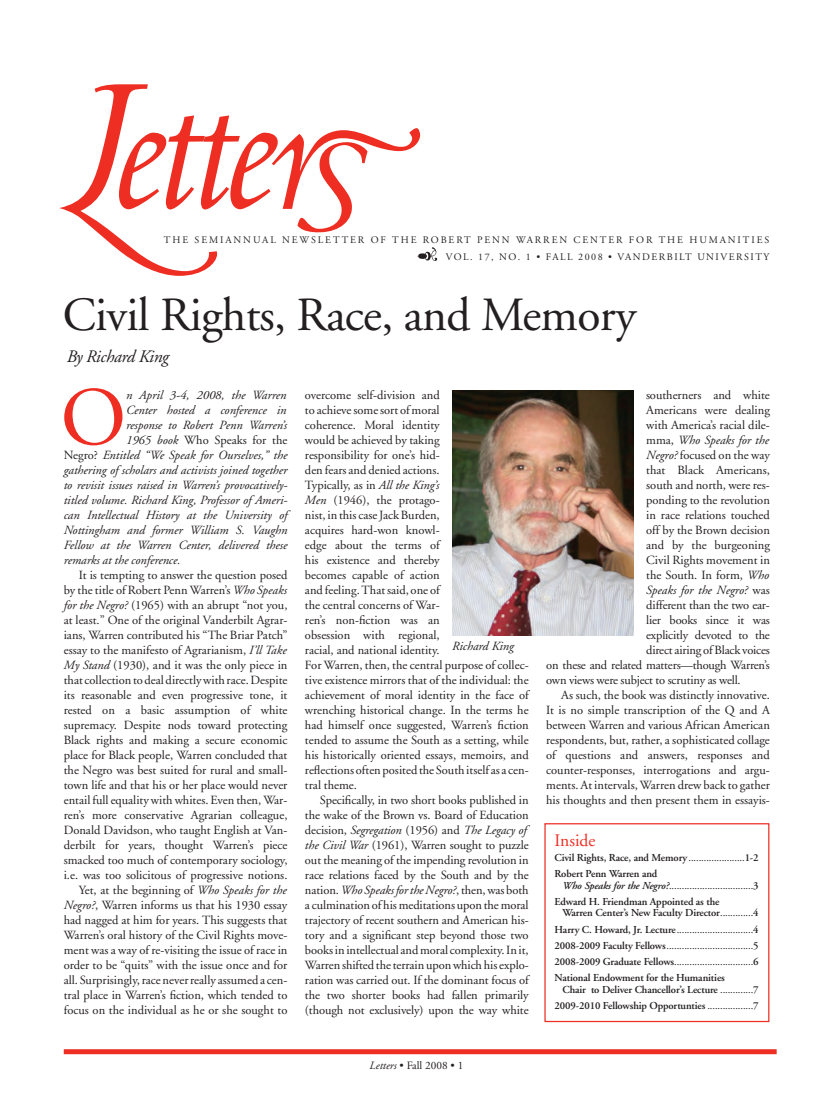
<style>
.page{position:relative;width:833px;height:1103px;background:#fff}
.page>*{position:absolute;margin:0;border:0;box-sizing:border-box;transform-origin:0 0}
.t1{font:82.75px "Adobe Garamond";color:#ee2e22}
.t2{font:47.5px "Adobe Garamond";letter-spacing:-.015em;color:#231f20}
.t3{font:italic 17.5px "Adobe Garamond";letter-spacing:-.02em;color:#231f20}
.t4{font:17.5px "Adobe Garamond";color:#ee2e22}
.t5{font:12.5px/15px "Adobe Garamond";color:#231f20}
.t6{font:italic 12.5px "Adobe Garamond";color:#231f20}
.t7{font:11.25px "Adobe Garamond";color:#231f20}
.t8{font:600 10.62px/16.2px "Adobe Garamond";letter-spacing:-.01em;color:#231f20}
.t9{font:10.62px/16.2px "Adobe Garamond";color:#231f20}
.t10{font:10px/16.2px "Adobe Garamond";letter-spacing:.19em;color:#231f20;text-align:right}
.s1{font-style:italic}
.s2{font-style:normal}
.s3{font-weight:400}
.s4{font-weight:600;font-style:italic}
.s5{font-weight:600}
</style>
<div class="page">
<div style="left:544px;top:823px;width:225px;height:199px;border:1px solid #ee2e22"></div>
<div style="left:64px;top:1049px;width:712px;height:5px;background:#ee2e22"></div>
<svg style="left:59px;top:84px;width:378px;height:192px"></svg>
<img style="left:452px;top:390px;width:181px;height:246px">
<p class="t10" style="left:164px;top:233px;width:607px">THE SEMIANNUAL NEWSLETTER OF THE ROBERT PENN WARREN CENTER FOR THE HUMANITIES<br>VOL. 17, NO. 1 • FALL 2008 • VANDERBILT UNIVERSITY</p>
<h2 class="t2" style="left:63px;top:296px;width:575px">Civil Rights, Race, and Memory</h2>
<h3 class="t3" style="left:67px;top:349px;width:104px">By Richard King</h3>
<h1 class="t1" style="left:60px;top:384px;width:67px">O</h1>
<p class="t6" style="left:126px;top:390px;width:162px">n April 3-4, 2008, the Warren</p>
<p class="t6" style="left:126px;top:405px;width:162px">Center hosted a conference in</p>
<p class="t6" style="left:126px;top:420px;width:162px">response to Robert Penn Warren’s</p>
<p class="t5" style="left:126px;top:434px;width:163px"><span class="s1">1965 book</span> Who Speaks for the</p>
<p class="t6" style="left:64px;top:450px;width:225px"><span class="s2">Negro?</span> Entitled “We Speak for Ourselves,” the</p>
<p class="t6" style="left:64px;top:465px;width:225px">gathering of scholars and activists joined together</p>
<p class="t6" style="left:64px;top:480px;width:225px">to revisit issues raised in Warren’s provocatively-</p>
<p class="t6" style="left:64px;top:495px;width:225px">titled volume. Richard King, Professor of Ameri-</p>
<p class="t6" style="left:64px;top:510px;width:225px">can Intellectual History at the University of</p>
<p class="t6" style="left:64px;top:525px;width:225px">Nottingham and former William S. Vaughn</p>
<p class="t6" style="left:64px;top:540px;width:225px">Fellow at the Warren Center, delivered these</p>
<p class="t6" style="left:64px;top:555px;width:118px">remarks at the conference.</p>
<p class="t5" style="left:64px;top:569px;width:225px;text-align:right">It is tempting to answer the question posed<br>by the title of Robert Penn Warren’s <span class="s1">Who Speaks for the Negro?</span> (1965) with an abrupt “not you, at least.” One of the original Vanderbilt Agrar&shy;ians, Warren contributed his “The Briar Patch” essay to the manifesto of Agrarianism, <span class="s1">I’ll Take My Stand</span> (1930), and it was the only piece in that collection to deal directly with race. Despite its reasonable and even progressive tone, it rested on a basic assumption of white supremacy. Despite nods toward protecting Black rights and making a secure economic place for Black people, Warren concluded that the Negro was best suited for rural and small&shy;town life and that his or her place would never entail full equality with whites. Even then, War&shy;ren’s more conservative Agrarian colleague, Donald Davidson, who taught English at Van&shy;derbilt for years, thought Warren’s piece smacked too much of contemporary sociology, i.e. was too solicitous of progressive notions.<br>Yet, at the beginning of <span class="s1">Who Speaks for the Negro?</span>, Warren informs us that his 1930 essay had nagged at him for years. This suggests that Warren’s oral history of the Civil Rights move&shy;ment was a way of re-visiting the issue of race in order to be “quits” with the issue once and for all. Surprisingly, race never really assumed a cen&shy;tral place in Warren’s fiction, which tended to focus on the individual as he or she sought to</p>
<p class="t5" style="left:305px;top:389px;width:225px">overcome self-division and<br>to achieve some sort of moral<br>coherence. Moral identity<br>would be achieved by taking<br>responsibility for one’s hid-<br>den fears and denied actions.<br>Typically, as in <span class="s1">All the King’s<br>Men</span> (1946), the protago-<br>nist, in this case Jack Burden,<br>acquires hard-won knowl-<br>edge about the terms of<br>his existence and thereby<br>becomes capable of action<br>and feeling. That said, one of<br>the central concerns of War-<br>ren’s non-fiction was an<br>obsession with regional,<br>racial, and national identity.<br>For Warren, then, the central purpose of collec&shy;tive existence mirrors that of the individual: the achievement of moral identity in the face of wrenching historical change. In the terms he had himself once suggested, Warren’s fiction tended to assume the South as a setting, while his historically oriented essays, memoirs, and reflections often posited the South itself as a cen&shy;tral theme.</p>
<p class="t5" style="left:305px;top:794px;width:225px;text-indent:15px">Specifically, in two short books published in the wake of the Brown vs. Board of Education decision, <span class="s1">Segregation</span> (1956) and <span class="s1">The Legacy of the Civil War</span> (1961), Warren sought to puzzle out the meaning of the impending revolution in race relations faced by the South and by the nation. <span class="s1">Who Speaks for the Negro?</span>, then, was both a culmination of his meditations upon the moral trajectory of recent southern and American his&shy;tory and a significant step beyond those two books in intellectual and moral complexity. In it, Warren shifted the terrain upon which his explo&shy;ration was carried out. If the dominant focus of the two shorter books had fallen primarily (though not exclusively) upon the way white</p>
<p class="t6" style="left:452px;top:640px;width:63px">Richard King</p>
<p class="t5" style="left:646px;top:389px;width:125px">southerners and white</p>
<p class="t5" style="left:646px;top:404px;width:125px">Americans were dealing</p>
<p class="t5" style="left:646px;top:419px;width:125px">with America’s racial dile-</p>
<p class="t6" style="left:646px;top:435px;width:124px"><span class="s2">mma,</span> Who Speaks for the</p>
<p class="t5" style="left:646px;top:449px;width:125px"><span class="s1">Negro?</span> focused on the way</p>
<p class="t5" style="left:646px;top:464px;width:125px">that Black Americans,</p>
<p class="t5" style="left:646px;top:479px;width:125px">south and north, were res-</p>
<p class="t5" style="left:646px;top:494px;width:125px">ponding to the revolution</p>
<p class="t5" style="left:646px;top:509px;width:125px">in race relations touched</p>
<p class="t5" style="left:646px;top:524px;width:125px">off by the Brown decision</p>
<p class="t5" style="left:646px;top:539px;width:125px">and by the burgeoning</p>
<p class="t5" style="left:646px;top:554px;width:125px">Civil Rights movement in</p>
<p class="t5" style="left:646px;top:569px;width:124px">the South. In form, <span class="s1">Who</span></p>
<p class="t6" style="left:646px;top:585px;width:125px">Speaks for the Negro? <span class="s2">was</span></p>
<p class="t5" style="left:646px;top:599px;width:125px">different than the two ear-</p>
<p class="t5" style="left:646px;top:614px;width:125px">lier books since it was</p>
<p class="t5" style="left:646px;top:629px;width:125px">explicitly devoted to the</p>
<p class="t5" style="left:646px;top:644px;width:125px">direct airing of Black voices</p>
<p class="t5" style="left:546px;top:659px;width:225px">on these and related matters—though Warren’s</p>
<p class="t5" style="left:546px;top:674px;width:196px">own views were subject to scrutiny as well.</p>
<p class="t5" style="left:561px;top:689px;width:210px">As such, the book was distinctly innovative.</p>
<p class="t5" style="left:546px;top:704px;width:225px">It is no simple transcription of the Q and A</p>
<p class="t5" style="left:546px;top:719px;width:225px">between Warren and various African American</p>
<p class="t5" style="left:546px;top:734px;width:225px">respondents, but, rather, a sophisticated collage</p>
<p class="t5" style="left:546px;top:749px;width:225px">of questions and answers, responses and</p>
<p class="t5" style="left:546px;top:764px;width:225px">counter-responses, interrogations and argu-</p>
<p class="t5" style="left:546px;top:779px;width:225px">ments. At intervals, Warren drew back to gather</p>
<p class="t5" style="left:546px;top:794px;width:225px">his thoughts and then present them in essayis-</p>
<h3 class="t4" style="left:554px;top:833px;width:42px">Inside</h3>
<p class="t8" style="left:554px;top:850px;width:205px">Civil Rights, Race, and Memory <span class="s3">......................</span>1-2<br>Robert Penn Warren and</p>
<p class="t9" style="left:554px;top:878px;width:205px;text-indent:8px"><span class="s4">Who Speaks for the Negro?</span>.................................<span class="s5">3<br>Edward H. Friendman Appointed as the</span></p>
<p class="t8" style="left:554px;top:905px;width:205px;text-align:justify;text-indent:8px">Warren Center’s New Faculty Director<span class="s3">.............</span>4<br>Harry C. Howard, Jr. Lecture<span class="s3">..............................</span>4<br>2008-2009 Faculty Fellows<span class="s3">..................................</span>5<br>2008-2009 Graduate Fellows<span class="s3">...............................</span>6<br>National Endowment for the Humanities</p>
<p class="t8" style="left:554px;top:982px;width:205px;text-align:right">Chair to Deliver Chancellor’s Lecture <span class="s3">.............</span>7<br>2009-2010 Fellowship Opportunties <span class="s3">..................</span>7</p>
<p class="t7" style="left:369px;top:1060px;width:95px"><span class="s1">Letters</span> • Fall 2008 • 1</p>
</div>
